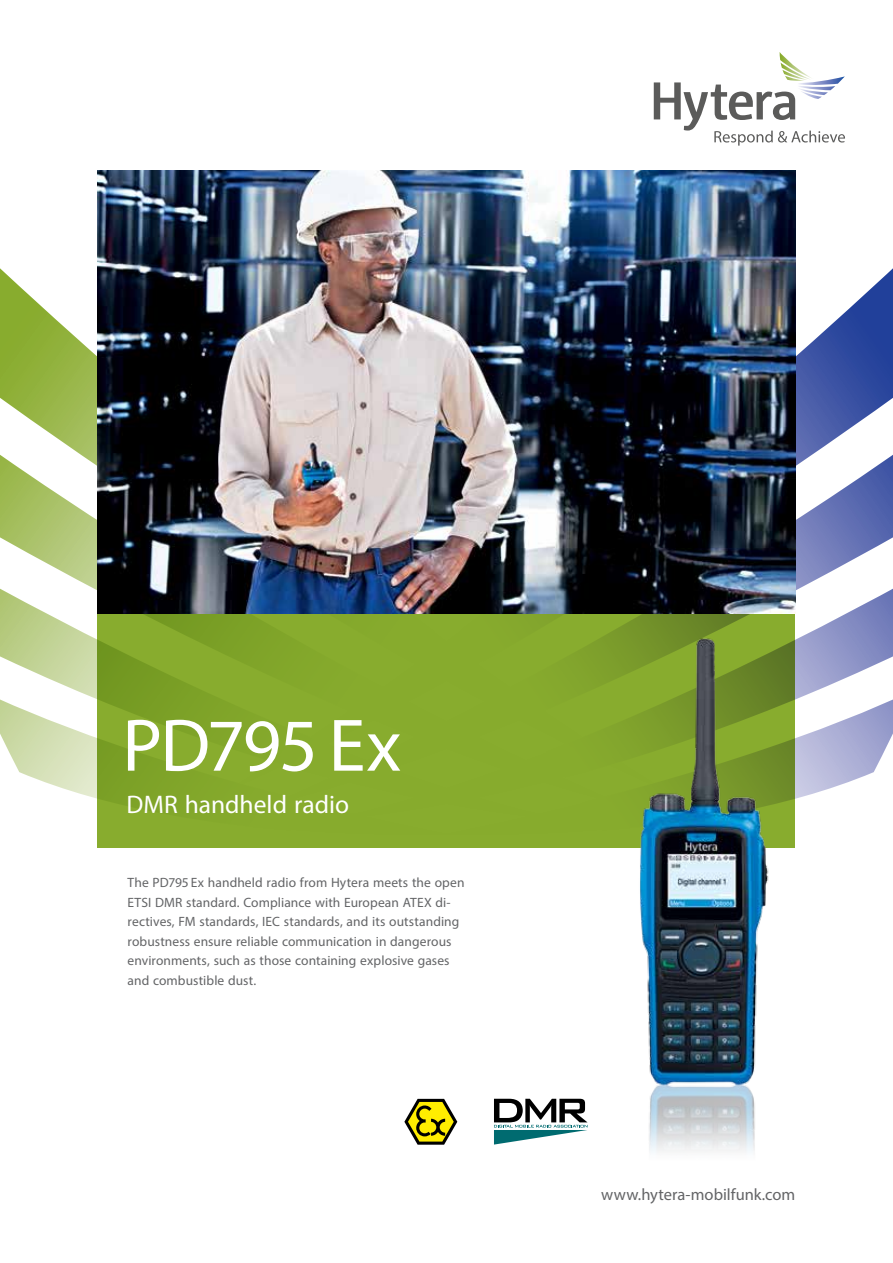
<style>
.page{position:relative;width:893px;height:1263px;background:#fff}
.page>*{position:absolute;margin:0;border:0;box-sizing:border-box;transform-origin:0 0}
.t1{font:75px "Myriad Pro";letter-spacing:-.025em;color:#fff}
.t2{font:25.5px "Myriad Pro";color:#fff}
.t3{font:16.5px "Myriad Pro";color:#636466}
.t4{font:13.5px/19.5px "Myriad Pro";letter-spacing:.005em;color:#636466}
</style>
<div class="page">
<svg style="left:795px;top:256px;width:98px;height:543px"></svg>
<svg style="left:0;top:268px;width:98px;height:579px"></svg>
<svg style="left:654px;top:52px;width:191px;height:94px"></svg>
<div style="left:98px;top:613px;width:697px;height:235px;background:#88ac2e"></div>
<svg style="left:494px;top:1099px;width:93px;height:45px"></svg>
<img style="left:98px;top:170px;width:697px;height:443px">
<img style="left:628px;top:632px;width:150px;height:520px">
<svg style="left:404px;top:1099px;width:53px;height:46px"></svg>
<h1 class="t1" style="left:122px;top:699px;width:280px">PD795 Ex</h1>
<h2 class="t2" style="left:126px;top:788px;width:224px">DMR handheld radio</h2>
<p class="t4" style="left:128px;top:872px;width:338px">The PD795 Ex handheld radio from Hytera meets the open ETSI DMR standard. Compliance with European ATEX di&shy;rectives, FM standards, IEC standards, and its outstanding robustness ensure reliable communication in dangerous environments, such as those containing explosive gases and combustible dust.</p>
<p class="t3" style="left:601px;top:1184px;width:196px">www.hytera-mobilfunk.com</p>
</div>
